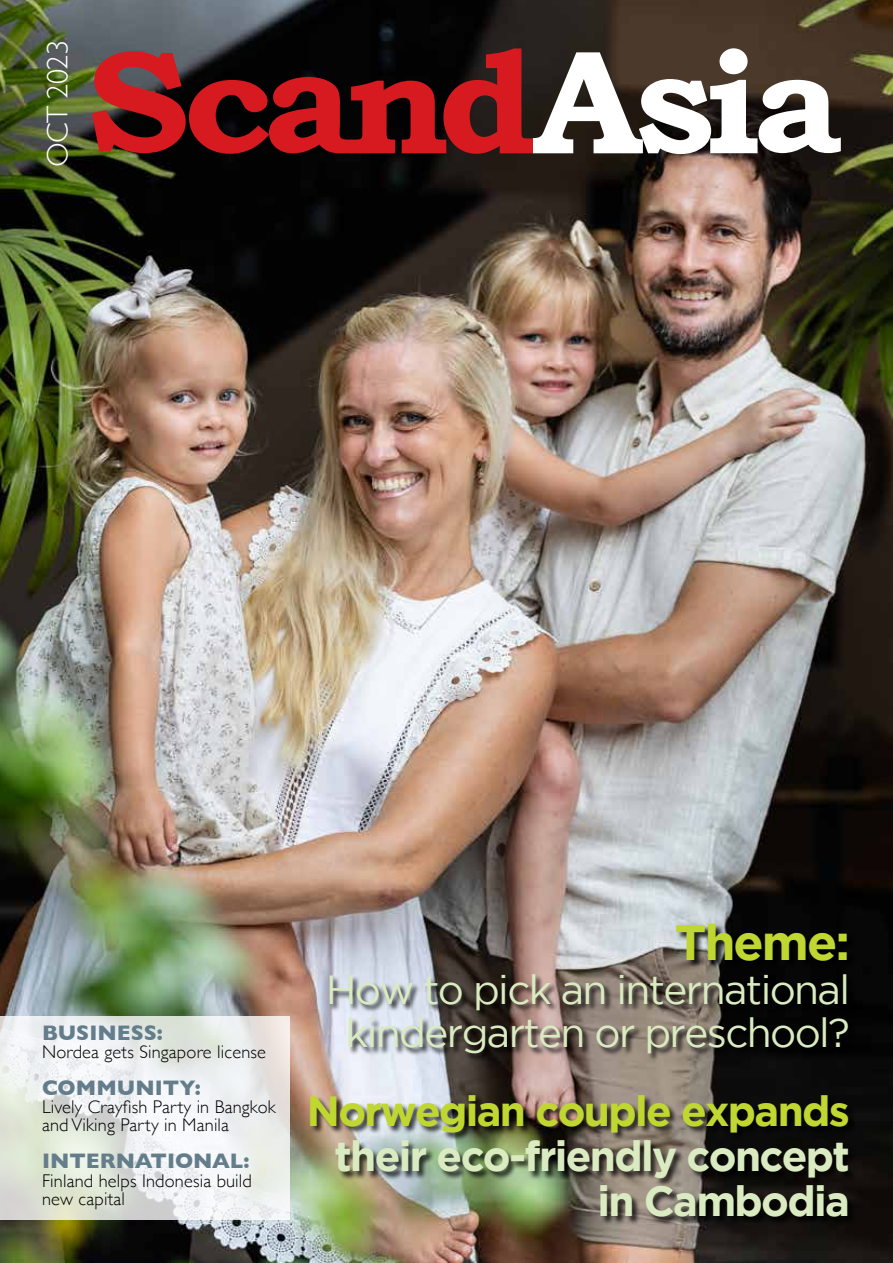
<style>
.page{position:relative;width:893px;height:1263px;background:#fff}
.page>*{position:absolute;margin:0;border:0;box-sizing:border-box;transform-origin:0 0}
.t1{font:700 49.5px "Gotham";letter-spacing:-.04em;color:#bfd730}
.t2{font:700 42px/45px "Gotham";letter-spacing:-.04em;color:#daebc1;text-align:right}
.t3{font:700 42px "Gotham";letter-spacing:-.04em;color:#bfd730}
.t4{font:40.5px/43.5px "Gotham";letter-spacing:-.04em;color:#daebc1;text-align:center}
.t5{font:300 30px "Gill Sans";letter-spacing:-.02em;color:#fff}
.t6{font:700 21.45px "Gill Sans";color:#647d8b}
.t7{font:300 18.3px/18.3px "Gill Sans";letter-spacing:.01em;color:#000}
</style>
<div class="page">
<img style="left:0;top:0;width:893px;height:1263px">
<svg style="left:0;top:1016px;width:290px;height:204px"></svg>
<svg style="left:92px;top:48px;width:749px;height:106px"></svg>
<div style="left:329px;top:924px;width:528px;height:138px;background:#000;opacity:.85"></div>
<div style="left:310px;top:1095px;width:547px;height:130px;background:#000;opacity:.75"></div>
<h3 class="t5" style="left:34px;top:167px;width:128px;rotate:-90deg">OCT 2023</h3>
<p class="t6" style="left:42px;top:1015px;width:122px">BUSINESS:</p>
<p class="t7" style="left:42px;top:1042px;width:225px">Nordea gets Singapore license</p>
<p class="t6" style="left:42px;top:1070px;width:160px">COMMUNITY:</p>
<p class="t7" style="left:42px;top:1097px;width:235px">Lively Crayfish Party in Bangkok and Viking Party in Manila</p>
<p class="t6" style="left:42px;top:1144px;width:209px">INTERNATIONAL:</p>
<p class="t7" style="left:42px;top:1170px;width:211px">Finland helps Indonesia build new capital</p>
<h1 class="t1" style="left:675px;top:914px;width:177px">Theme:</h1>
<h3 class="t4" style="left:326px;top:967px;width:526px">How to pick an international kindergarten or preschool?</h3>
<h2 class="t3" style="left:307px;top:1087px;width:545px">Norwegian couple expands</h2>
<h2 class="t2" style="left:334px;top:1133px;width:517px">their eco-friendly concept in Cambodia</h2>
</div>
